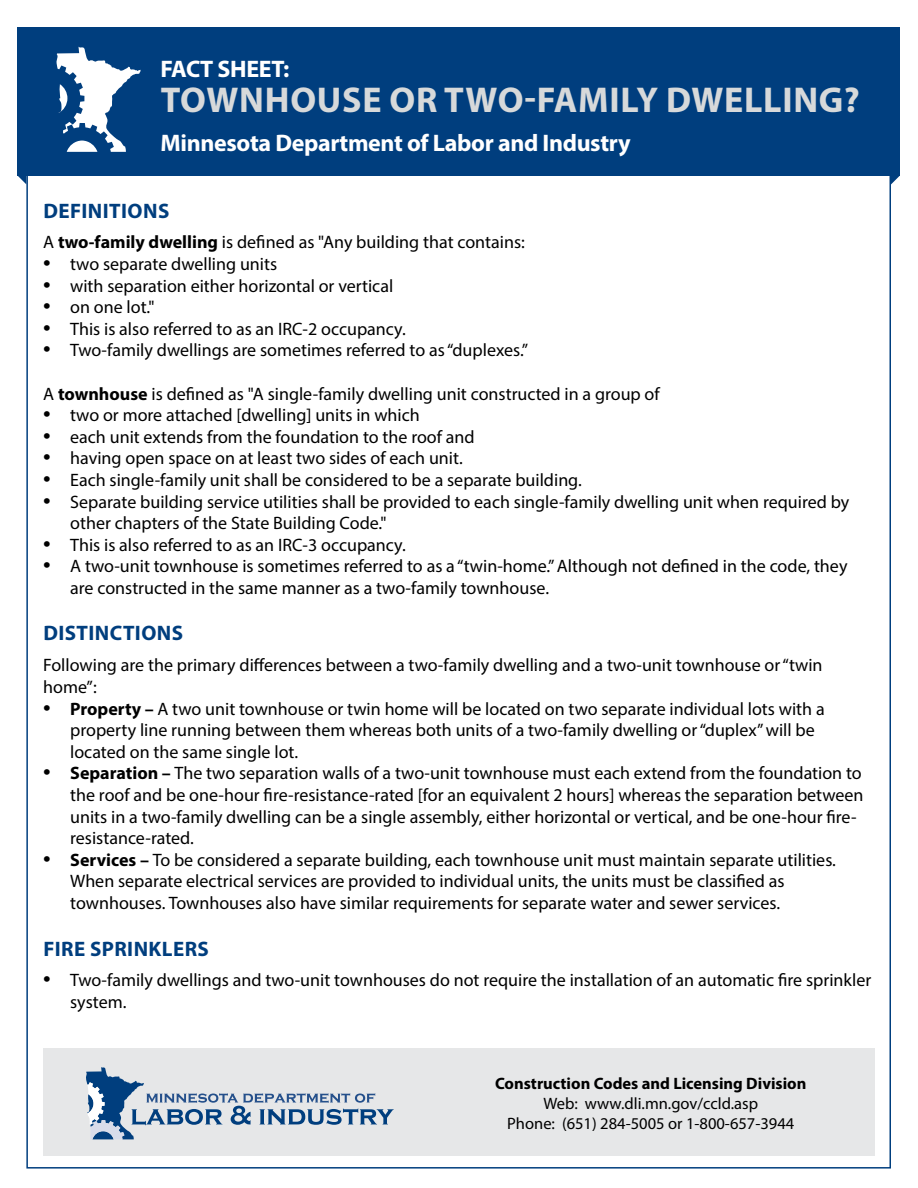
<style>
.page{position:relative;width:918px;height:1188px;background:#fff}
.page>*{position:absolute;margin:0;border:0;box-sizing:border-box;transform-origin:0 0}
.Headline{font:700 36px "Myriad Pro";letter-spacing:.02em;color:#d7d9da}
.Subhead_White{font:700 24px "Myriad Pro";letter-spacing:-.015em;color:#fff}
.Subhead_Blue{font:700 21px "Myriad Pro";letter-spacing:.02em;color:#003e7e}
.Body{font:18px/21.6px "Myriad Pro";color:#000}
.Body-2{font:16.5px "Myriad Pro";color:#000}
.Body-3{font:700 16.5px "Myriad Pro";color:#000}
.s1{font-weight:700}
.s2{font-size:27px}
</style>
<div class="page">
<div style="left:17px;top:27px;width:883px;height:149px;background:#003e7e"></div>
<svg style="left:57px;top:47px;width:84px;height:105px"></svg>
<svg style="left:891px;top:176px;width:9px;height:8px"></svg>
<svg style="left:18px;top:176px;width:8px;height:8px"></svg>
<div style="left:44px;top:1048px;width:831px;height:108px;background:#e6e7e8"></div>
<svg style="left:86px;top:1067px;width:308px;height:72px"></svg>
<h2 class="Subhead_White" style="left:161px;top:53px;width:130px">FACT SHEET:</h2>
<h1 class="Headline" style="left:161px;top:77px;width:701px">TOWNHOUSE OR TWO-FAMILY DWELLING?</h1>
<h2 class="Subhead_White" style="left:161px;top:127px;width:472px">Minnesota Department of Labor and Industry</h2>
<h2 class="Subhead_Blue" style="left:43px;top:198px;width:127px">DEFINITIONS</h2>
<p class="Body" style="left:43px;top:231px;width:483px">A <span class="s1">two-family dwelling</span> is defined as "Any building that contains:</p>
<p class="Body" style="left:43px;top:253px;width:236px"><span class="s2">•</span> two separate dwelling units</p>
<p class="Body" style="left:43px;top:274px;width:352px"><span class="s2">•</span> with separation either horizontal or vertical</p>
<p class="Body" style="left:43px;top:296px;width:113px"><span class="s2">•</span> on one lot."</p>
<p class="Body" style="left:43px;top:318px;width:364px"><span class="s2">•</span> This is also referred to as an IRC-2 occupancy.</p>
<p class="Body" style="left:43px;top:339px;width:486px"><span class="s2">•</span> Two-family dwellings are sometimes referred to as “duplexes.”</p>
<p class="Body" style="left:43px;top:382px;width:618px">A <span class="s1">townhouse</span> is defined as "A single-family dwelling unit constructed in a group of</p>
<p class="Body" style="left:43px;top:404px;width:378px"><span class="s2">•</span> two or more attached [dwelling] units in which</p>
<p class="Body" style="left:43px;top:426px;width:433px"><span class="s2">•</span> each unit extends from the foundation to the roof and</p>
<p class="Body" style="left:43px;top:447px;width:421px"><span class="s2">•</span> having open space on at least two sides of each unit.</p>
<p class="Body" style="left:43px;top:469px;width:540px"><span class="s2">•</span> Each single-family unit shall be considered to be a separate building.</p>
<p class="Body" style="left:70px;top:490px;width:781px;text-indent:-27px"><span class="s2">•</span> Separate building service utilities shall be provided to each single-family dwelling unit when required by other chapters of the State Building Code."</p>
<p class="Body" style="left:43px;top:534px;width:364px"><span class="s2">•</span> This is also referred to as an IRC-3 occupancy.</p>
<p class="Body" style="left:70px;top:555px;width:779px;text-indent:-27px"><span class="s2">•</span> A two-unit townhouse is sometimes referred to as a “twin-home.” Although not defined in the code, they are constructed in the same manner as a two-family townhouse.</p>
<h2 class="Subhead_Blue" style="left:43px;top:619px;width:141px">DISTINCTIONS</h2>
<p class="Body" style="left:43px;top:654px;width:781px">Following are the primary differences between a two-family dwelling and a two-unit townhouse or “twin home”:</p>
<p class="Body" style="left:70px;top:697px;width:756px;text-indent:-27px"><span class="s2">•</span> <span class="s1">Property –</span> A two unit townhouse or twin home will be located on two separate individual lots with a property line running between them whereas both units of a two-family dwelling or “duplex” will be located on the same single lot.</p>
<p class="Body" style="left:70px;top:762px;width:795px;text-indent:-27px"><span class="s2">•</span> <span class="s1">Separation –</span> The two separation walls of a two-unit townhouse must each extend from the foundation to the roof and be one-hour fire-resistance-rated [for an equivalent 2 hours] whereas the separation between units in a two-family dwelling can be a single assembly, either horizontal or vertical, and be one-hour fire&shy;resistance-rated.</p>
<p class="Body" style="left:70px;top:849px;width:767px;text-indent:-27px"><span class="s2">•</span> <span class="s1">Services –</span> To be considered a separate building, each townhouse unit must maintain separate utilities.<br>When separate electrical services are provided to individual units, the units must be classified as townhouses. Townhouses also have similar requirements for separate water and sewer services.</p>
<h2 class="Subhead_Blue" style="left:43px;top:936px;width:167px">FIRE SPRINKLERS</h2>
<p class="Body" style="left:70px;top:969px;width:803px;text-indent:-27px"><span class="s2">•</span> Two-family dwellings and two-unit townhouses do not require the installation of an automatic fire sprinkler system.</p>
<p class="Body-3" style="left:495px;top:1073px;width:313px">Construction Codes and Licensing Division</p>
<p class="Body-2" style="left:543px;top:1094px;width:216px">Web: www.dli.mn.gov/ccld.asp</p>
<p class="Body-2" style="left:507px;top:1113px;width:289px">Phone: (651) 284-5005 or 1-800-657-3944</p>
</div>
